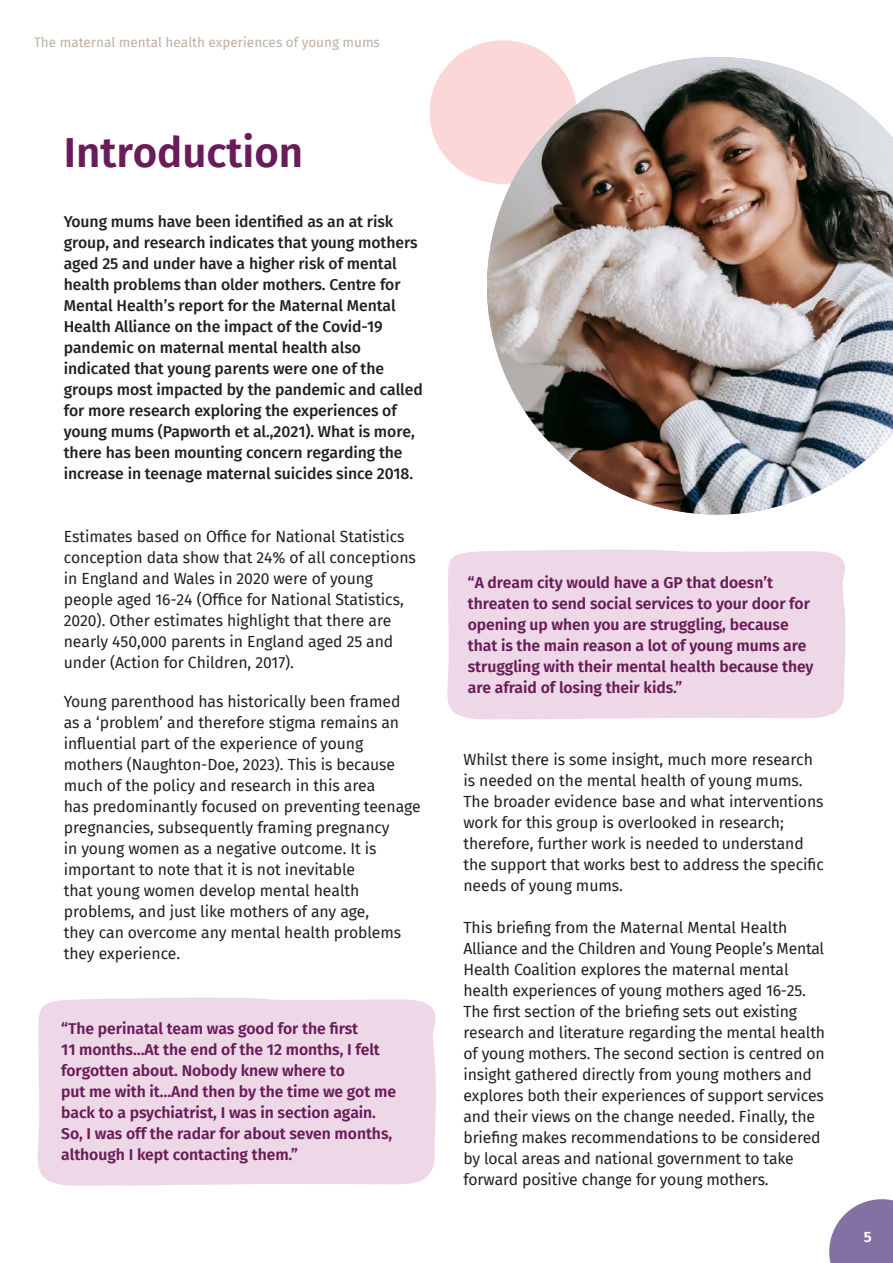
<style>
.page{position:relative;width:893px;height:1263px;background:#fff}
.page>*{position:absolute;margin:0;border:0;box-sizing:border-box;transform-origin:0 0}
.t1{font:600 42px "Fira Sans";color:#691c59}
.t2{font:15.75px/21px "Fira Sans";letter-spacing:-.005em;color:#231f20}
.t3{font:500 15.75px/21px "Fira Sans";letter-spacing:-.005em;color:#231f20}
.t4{font:600 15.75px/21px "Fira Sans";letter-spacing:-.005em;color:#691c59}
.t5{font:600 15px "Fira Sans";color:#fff}
.t6{font:13.5px "Fira Sans";color:#beafa3}
</style>
<div class="page">
<svg style="left:829px;top:1199px;width:64px;height:64px;background:#9686b2"></svg>
<div style="left:429px;top:40px;width:147px;height:144px;background:#fbd7d8;border-radius:50%"></div>
<div style="left:37px;top:997px;width:399px;height:189px;background:#eed8e8"></div>
<div style="left:447px;top:549px;width:399px;height:171px;background:#eed8e8"></div>
<img style="left:487px;top:57px;width:406px;height:458px">
<p class="t6" style="left:34px;top:32px;width:347px">The maternal mental health experiences of young mums</p>
<h1 class="t1" style="left:64px;top:123px;width:241px">Introduction</h1>
<p class="t3" style="left:64px;top:211px;width:360px">Young mums have been identified as an at risk group, and research indicates that young mothers aged 25 and under have a higher risk of mental health problems than older mothers. Centre for Mental Health’s report for the Maternal Mental Health Alliance on the impact of the Covid-19 pandemic on maternal mental health also indicated that young parents were one of the groups most impacted by the pandemic and called for more research exploring the experiences of young mums (Papworth et al.,2021). What is more, there has been mounting concern regarding the increase in teenage maternal suicides since 2018.</p>
<p class="t2" style="left:64px;top:526px;width:354px">Estimates based on Office for National Statistics conception data show that 24% of all conceptions in England and Wales in 2020 were of young people aged 16-24 (Office for National Statistics, 2020). Other estimates highlight that there are nearly 450,000 parents in England aged 25 and under (Action for Children, 2017).</p>
<p class="t2" style="left:64px;top:691px;width:359px">Young parenthood has historically been framed<br>as a ‘problem’ and therefore stigma remains an influential part of the experience of young mothers (Naughton-Doe, 2023). This is because much of the policy and research in this area<br>has predominantly focused on preventing teenage pregnancies, subsequently framing pregnancy<br>in young women as a negative outcome. It is important to note that it is not inevitable<br>that young women develop mental health problems, and just like mothers of any age,<br>they can overcome any mental health problems they experience.</p>
<p class="t4" style="left:61px;top:1017px;width:336px">“The perinatal team was good for the first<br>11 months…At the end of the 12 months, I felt forgotten about. Nobody knew where to<br>put me with it…And then by the time we got me back to a psychiatrist, I was in section again.<br>So, I was off the radar for about seven months, although I kept contacting them.”</p>
<p class="t4" style="left:468px;top:572px;width:347px">“A dream city would have a GP that doesn’t threaten to send social services to your door for opening up when you are struggling, because that is the main reason a lot of young mums are struggling with their mental health because they are afraid of losing their kids.”</p>
<p class="t2" style="left:463px;top:749px;width:362px">Whilst there is some insight, much more research is needed on the mental health of young mums.<br>The broader evidence base and what interventions work for this group is overlooked in research; therefore, further work is needed to understand the support that works best to address the specific needs of young mums.</p>
<p class="t2" style="left:463px;top:917px;width:363px">This briefing from the Maternal Mental Health Alliance and the Children and Young People’s Mental Health Coalition explores the maternal mental health experiences of young mothers aged 16-25.<br>The first section of the briefing sets out existing research and literature regarding the mental health of young mothers. The second section is centred on insight gathered directly from young mothers and explores both their experiences of support services and their views on the change needed. Finally, the briefing makes recommendations to be considered by local areas and national government to take forward positive change for young mothers.</p>
<p class="t5" style="left:864px;top:1226px;width:9px">5</p>
</div>
